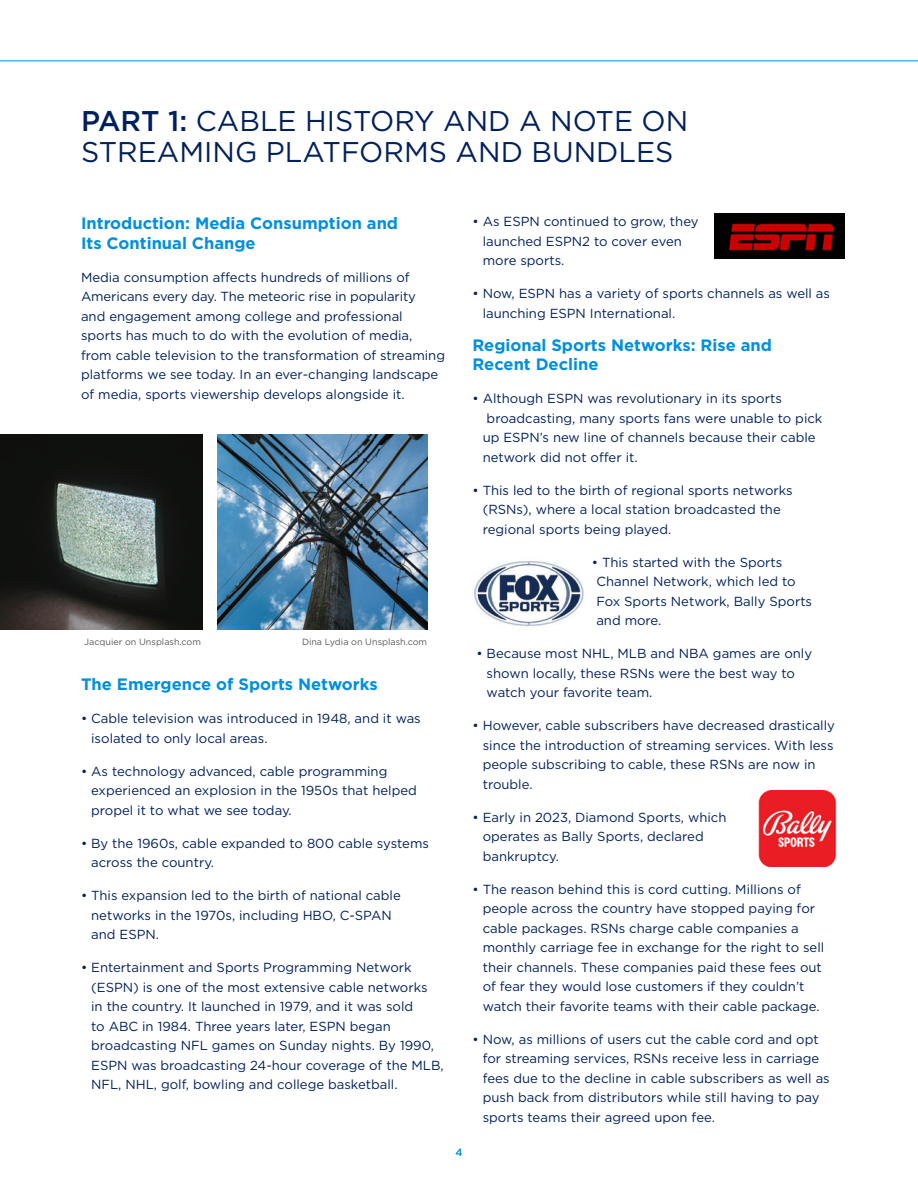
<style>
.page{position:relative;width:918px;height:1188px;background:#fff}
.page>*{position:absolute;margin:0;border:0;box-sizing:border-box;transform-origin:0 0}
.Head_1{font:28.5px/31.5px "Gotham";color:#00205b}
.head_2{font:700 16.5px/19.5px "Gotham";color:#008fde}
.body_copy{font:13.2px/19.5px "Gotham";color:#00205b}
.t1{font:10.5px "Gotham";color:#008fde}
.image_credit{font:9px "Gotham";color:#57585a}
.s1{font-weight:500}
</style>
<div class="page">
<hr style="left:0;top:60px;width:918px;height:1px;background:#008fde">
<img style="left:474px;top:561px;width:110px;height:65px">
<img style="left:0;top:434px;width:202px;height:196px">
<img style="left:218px;top:434px;width:209px;height:196px">
<img style="left:758px;top:791px;width:79px;height:76px">
<img style="left:714px;top:213px;width:131px;height:45px">
<p class="Head_1" style="left:81px;top:104px;width:609px"><span class="s1">PART 1:</span> CABLE HISTORY AND A NOTE ON<br>STREAMING PLATFORMS AND BUNDLES</p>
<p class="head_2" style="left:81px;top:214px;width:319px">Introduction: Media Consumption and<br>Its Continual Change</p>
<p class="body_copy" style="left:81px;top:267px;width:366px">Media consumption affects hundreds of millions of Americans every day. The meteoric rise in popularity<br>and engagement among college and professional sports has much to do with the evolution of media, from cable television to the transformation of streaming platforms we see today. In an ever-changing landscape of media, sports viewership develops alongside it.</p>
<p class="image_credit" style="left:84px;top:636px;width:118px">Jacquier on Unsplash.com</p>
<p class="image_credit" style="left:302px;top:636px;width:127px">Dina Lydia on Unsplash.com</p>
<p class="head_2" style="left:81px;top:675px;width:298px">The Emergence of Sports Networks</p>
<p class="body_copy" style="left:91px;top:709px;width:331px;text-indent:-10px">• Cable television was introduced in 1948, and it was isolated to only local areas.</p>
<p class="body_copy" style="left:91px;top:761px;width:327px;text-indent:-10px">• As technology advanced, cable programming experienced an explosion in the 1950s that helped propel it to what we see today.</p>
<p class="body_copy" style="left:91px;top:833px;width:339px;text-indent:-10px">• By the 1960s, cable expanded to 800 cable systems across the country.</p>
<p class="body_copy" style="left:91px;top:886px;width:311px;text-indent:-10px">• This expansion led to the birth of national cable networks in the 1970s, including HBO, C-SPAN and ESPN.</p>
<p class="body_copy" style="left:91px;top:958px;width:354px;text-indent:-10px">• Entertainment and Sports Programming Network (ESPN) is one of the most extensive cable networks<br>in the country. It launched in 1979, and it was sold<br>to ABC in 1984. Three years later, ESPN began broadcasting NFL games on Sunday nights. By 1990, ESPN was broadcasting 24-hour coverage of the MLB, NFL, NHL, golf, bowling and college basketball.</p>
<p class="t1" style="left:455px;top:1145px;width:9px">4</p>
<p class="body_copy" style="left:483px;top:212px;width:217px;text-indent:-10px">• As ESPN continued to grow, they launched ESPN2 to cover even more sports.</p>
<p class="body_copy" style="left:483px;top:284px;width:349px;text-indent:-10px">• Now, ESPN has a variety of sports channels as well as launching ESPN International.</p>
<p class="head_2" style="left:472px;top:335px;width:301px">Regional Sports Networks: Rise and<br>Recent Decline</p>
<p class="body_copy" style="left:483px;top:389px;width:341px;text-indent:-10px">• Although ESPN was revolutionary in its sports broadcasting, many sports fans were unable to pick up ESPN’s new line of channels because their cable network did not offer it.</p>
<p class="body_copy" style="left:483px;top:480px;width:312px;text-indent:-10px">• This led to the birth of regional sports networks (RSNs), where a local station broadcasted the regional sports being played.</p>
<p class="body_copy" style="left:596px;top:552px;width:217px;text-indent:-4px">• This started with the Sports<br>Channel Network, which led to<br>Fox Sports Network, Bally Sports and more.</p>
<p class="body_copy" style="left:487px;top:644px;width:327px;text-indent:-10px">• Because most NHL, MLB and NBA games are only shown locally, these RSNs were the best way to watch your favorite team.</p>
<p class="body_copy" style="left:483px;top:716px;width:354px;text-indent:-10px">• However, cable subscribers have decreased drastically since the introduction of streaming services. With less people subscribing to cable, these RSNs are now in trouble.</p>
<p class="body_copy" style="left:483px;top:807px;width:245px;text-indent:-10px">• Early in 2023, Diamond Sports, which operates as Bally Sports, declared bankruptcy.</p>
<p class="body_copy" style="left:483px;top:879px;width:343px;text-indent:-10px">• The reason behind this is cord cutting. Millions of people across the country have stopped paying for cable packages. RSNs charge cable companies a monthly carriage fee in exchange for the right to sell their channels. These companies paid these fees out of fear they would lose customers if they couldn’t watch their favorite teams with their cable package.</p>
<p class="body_copy" style="left:483px;top:1029px;width:349px;text-indent:-10px">• Now, as millions of users cut the cable cord and opt for streaming services, RSNs receive less in carriage fees due to the decline in cable subscribers as well as push back from distributors while still having to pay sports teams their agreed upon fee.</p>
</div>
